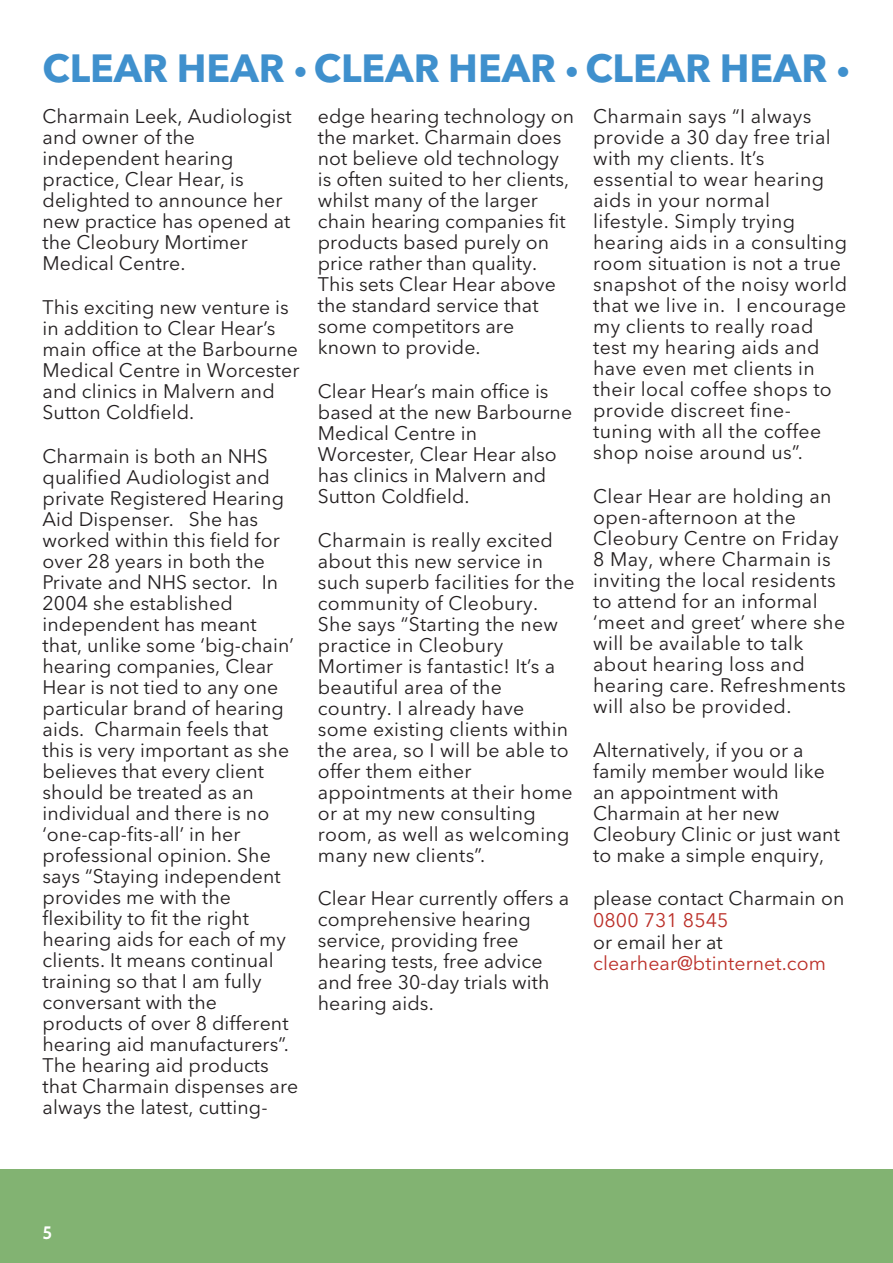
<style>
.page{position:relative;width:893px;height:1263px;background:#fff}
.page>*{position:absolute;margin:0;border:0;box-sizing:border-box;transform-origin:0 0}
.t1{font:700 39px "Avenir Next";color:#3f90cd}
.t2{font:19.5px/21px "Avenir Next";letter-spacing:.005em;color:#231f20}
.t3{font:19.5px "Avenir Next";letter-spacing:.005em;color:#bb2f28}
.t4{font:700 18px "Cabin";color:#fff}
.s1{font-size:28.5px}
</style>
<div class="page">
<div style="left:0;top:1169px;width:892px;height:94px;background:#82b372"></div>
<h1 class="t1" style="left:43px;top:44px;width:809px">CLEAR HEAR <span class="s1">•</span> CLEAR HEAR <span class="s1">•</span> CLEAR HEAR <span class="s1">•</span></h1>
<p class="t2" style="left:43px;top:106px;width:251px">Charmain Leek, Audiologist and owner of the independent hearing practice, Clear Hear, is delighted to announce her new practice has opened at the Cleobury Mortimer<br>Medical Centre.</p>
<p class="t2" style="left:43px;top:296px;width:258px">This exciting new venture is in addition to Clear Hear’s main office at the Barbourne<br>Medical Centre in Worcester and clinics in Malvern and<br>Sutton Coldfield.</p>
<p class="t2" style="left:43px;top:445px;width:257px">Charmain is both an NHS qualified Audiologist and private Registered Hearing<br>Aid Dispenser. She has worked within this field for over 28 years in both the<br>Private and NHS sector. In<br>2004 she established independent has meant that, unlike some ‘big-chain’ hearing companies, Clear<br>Hear is not tied to any one particular brand of hearing aids. Charmain feels that this is very important as she believes that every client should be treated as an individual and there is no ‘one-cap-fits-all’ in her professional opinion. She says “Staying independent provides me with the flexibility to fit the right hearing aids for each of my clients. It means continual training so that I am fully conversant with the products of over 8 different hearing aid manufacturers”.<br>The hearing aid products that Charmain dispenses are always the latest, cutting-</p>
<p class="t2" style="left:318px;top:106px;width:258px">edge hearing technology on the market. Charmain does not believe old technology is often suited to her clients, whilst many of the larger chain hearing companies fit products based purely on price rather than quality.<br>This sets Clear Hear above the standard service that some competitors are known to provide.</p>
<p class="t2" style="left:318px;top:380px;width:256px">Clear Hear’s main office is based at the new Barbourne<br>Medical Centre in<br>Worcester, Clear Hear also has clinics in Malvern and<br>Sutton Coldfield.</p>
<p class="t2" style="left:318px;top:529px;width:258px">Charmain is really excited about this new service in such superb facilities for the community of Cleobury.<br>She says “Starting the new practice in Cleobury<br>Mortimer is fantastic! It’s a beautiful area of the country. I already have some existing clients within the area, so I will be able to offer them either appointments at their home or at my new consulting room, as well as welcoming many new clients”.</p>
<p class="t2" style="left:318px;top:888px;width:253px">Clear Hear currently offers a comprehensive hearing service, providing free hearing tests, free advice and free 30-day trials with hearing aids.</p>
<p class="t2" style="left:593px;top:106px;width:256px">Charmain says “I always provide a 30 day free trial with my clients. It’s essential to wear hearing aids in your normal lifestyle. Simply trying hearing aids in a consulting room situation is not a true snapshot of the noisy world that we live in. I encourage my clients to really road test my hearing aids and have even met clients in their local coffee shops to provide discreet fine&shy;tuning with all the coffee shop noise around us”.</p>
<p class="t2" style="left:593px;top:485px;width:254px">Clear Hear are holding an open-afternoon at the<br>Cleobury Centre on Friday<br>8 May, where Charmain is inviting the local residents to attend for an informal ‘meet and greet’ where she will be available to talk about hearing loss and hearing care. Refreshments will also be provided.</p>
<p class="t2" style="left:593px;top:739px;width:248px">Alternatively, if you or a family member would like an appointment with<br>Charmain at her new<br>Cleobury Clinic or just want to make a simple enquiry,</p>
<p class="t2" style="left:593px;top:888px;width:253px">please contact Charmain on</p>
<p class="t3" style="left:593px;top:909px;width:137px">0800 731 8545</p>
<p class="t2" style="left:593px;top:932px;width:131px">or email her at</p>
<p class="t3" style="left:593px;top:951px;width:234px">clearhear@btinternet.com</p>
<p class="t4" style="left:42px;top:1222px;width:11px">5</p>
</div>
